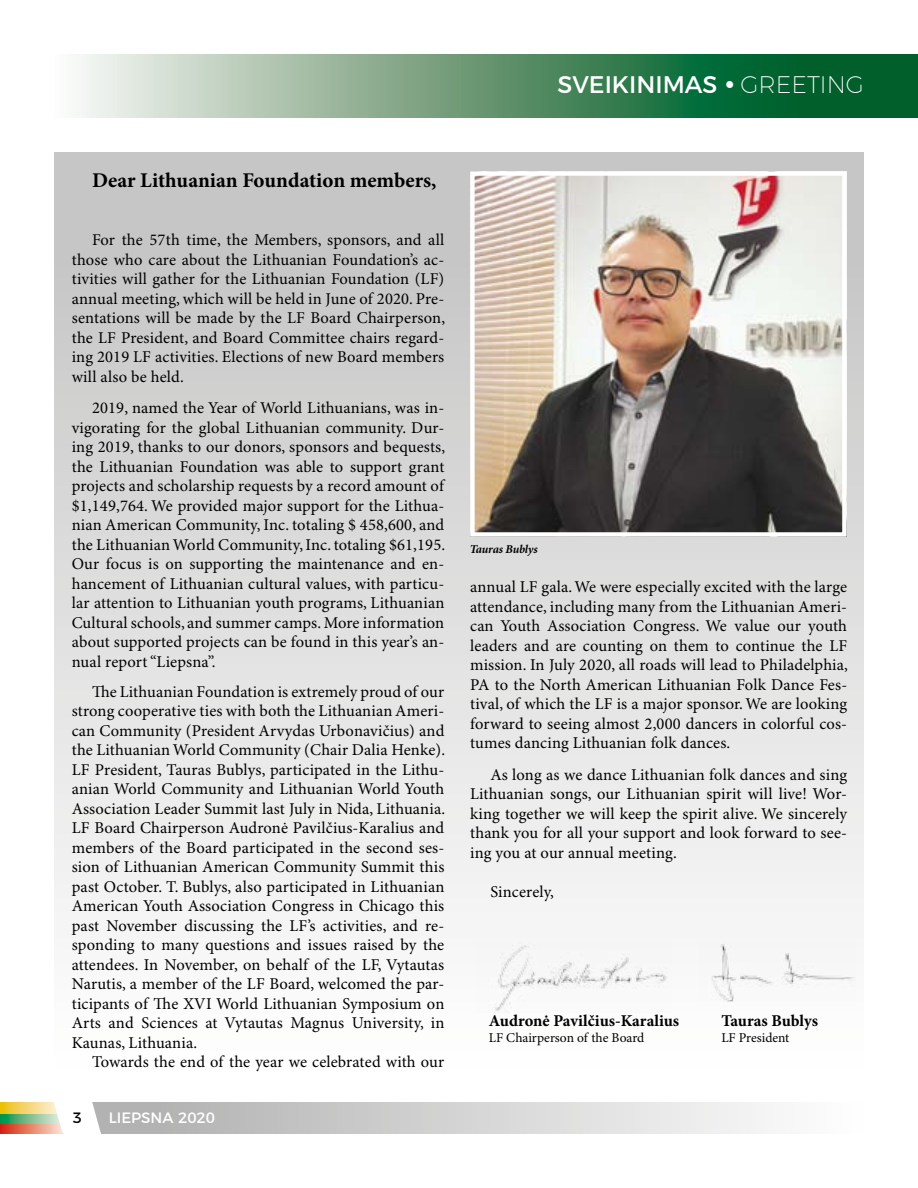
<style>
.page{position:relative;width:918px;height:1188px;background:#fff}
.page>*{position:absolute;margin:0;border:0;box-sizing:border-box;transform-origin:0 0}
.t1{font:24px "Montserrat";color:#fff}
.t2{font:700 21px "Minion Pro";color:#000}
.t3{font:16.5px/19.5px "Minion Pro";letter-spacing:.01em;color:#000;text-align:justify}
.t4{font:700 16.5px "Minion Pro";color:#000}
.t5{font:15px "Montserrat";color:#fff}
.t6{font:15px "Montserrat";color:#000}
.t7{font:13.5px "Minion Pro";color:#000}
.t8{font:italic 700 12px "Minion Pro";letter-spacing:-.02em;color:#000}
.s1{font-family:"Ideal Sans"}
.s2{font-weight:200}
</style>
<div class="page">
<svg style="left:0;top:1124px;width:53px;height:10px"></svg>
<svg style="left:0;top:1113px;width:53px;height:11px"></svg>
<svg style="left:0;top:1103px;width:53px;height:10px"></svg>
<div style="left:63px;top:1103px;width:801px;height:31px;background:linear-gradient(to right,#aaaaa9,#fff)"></div>
<svg style="left:53px;top:1102px;width:49px;height:32px"></svg>
<svg style="left:79px;top:54px;width:839px;height:64px;background:#639976"></svg>
<div style="left:54px;top:152px;width:810px;height:914px;background:linear-gradient(to bottom,#c1c1c0,#fefefe)"></div>
<img style="left:477px;top:942px;width:195px;height:70px">
<img style="left:700px;top:942px;width:156px;height:59px">
<img style="left:475px;top:176px;width:367px;height:356px">
<div style="left:470px;top:171px;width:377px;height:366px;border:4px solid #fff"></div>
<h1 class="t1" style="left:557px;top:66px;width:308px">SVEIKINIMAS <span class="s1">•</span> <span class="s2">GREETING</span></h1>
<p class="t2" style="left:92px;top:167px;width:346px">Dear Lithuanian Foundation members,</p>
<p class="t3" style="left:72px;top:231px;width:375px;text-indent:20px">For the 57th time, the Members, sponsors, and all those who care about the Lithuanian Foundation’s ac&shy;tivities will gather for the Lithuanian Foundation (LF) annual meeting, which will be held in June of 2020. Pre&shy;sentations will be made by the LF Board Chairperson, the LF President, and Board Committee chairs regard&shy;ing 2019 LF activities. Elections of new Board members will also be held.</p>
<p class="t3" style="left:72px;top:399px;width:375px;text-indent:20px">2019, named the Year of World Lithuanians, was in&shy;vigorating for the global Lithuanian community. Dur&shy;ing 2019, thanks to our donors, sponsors and bequests, the Lithuanian Foundation was able to support grant projects and scholarship requests by a record amount of $1,149,764. We provided major support for the Lithua&shy;nian American Community, Inc. totaling $ 458,600, and the Lithuanian World Community, Inc. totaling $61,195.<br>Our focus is on supporting the maintenance and en&shy;hancement of Lithuanian cultural values, with particu&shy;lar attention to Lithuanian youth programs, Lithuanian Cultural schools, and summer camps. More information about supported projects can be found in this year’s an&shy;nual report “Liepsna”.</p>
<p class="t3" style="left:72px;top:682px;width:375px;text-indent:20px">The Lithuanian Foundation is extremely proud of our strong cooperative ties with both the Lithuanian Ameri&shy;can Community (President Arvydas Urbonavičius) and the Lithuanian World Community (Chair Dalia Henke).<br>LF President, Tauras Bublys, participated in the Lithu&shy;anian World Community and Lithuanian World Youth Association Leader Summit last July in Nida, Lithuania.<br>LF Board Chairperson Audronė Pavilčius-Karalius and members of the Board participated in the second ses&shy;sion of Lithuanian American Community Summit this past October. T. Bublys, also participated in Lithuanian American Youth Association Congress in Chicago this past November discussing the LF’s activities, and re&shy;sponding to many questions and issues raised by the attendees. In November, on behalf of the LF, Vytautas Narutis, a member of the LF Board, welcomed the par&shy;ticipants of The XVI World Lithuanian Symposium on Arts and Sciences at Vytautas Magnus University, in Kaunas, Lithuania.</p>
<p class="t3" style="left:92px;top:1053px;width:354px">Towards the end of the year we celebrated with our</p>
<p class="t6" style="left:73px;top:1106px;width:11px">3</p>
<p class="t5" style="left:109px;top:1106px;width:108px">LIEPSNA 2020</p>
<p class="t8" style="left:470px;top:542px;width:69px">Tauras Bublys</p>
<p class="t3" style="left:470px;top:578px;width:379px">annual LF gala. We were especially excited with the large attendance, including many from the Lithuanian Ameri&shy;can Youth Association Congress. We value our youth leaders and are counting on them to continue the LF mission. In July 2020, all roads will lead to Philadelphia, PA to the North American Lithuanian Folk Dance Fes&shy;tival, of which the LF is a major sponsor. We are looking forward to seeing almost 2,000 dancers in colorful cos&shy;tumes dancing Lithuanian folk dances.</p>
<p class="t3" style="left:470px;top:765px;width:379px;text-indent:20px">As long as we dance Lithuanian folk dances and sing Lithuanian songs, our Lithuanian spirit will live! Wor&shy;king together we will keep the spirit alive. We sincerely thank you for all your support and look forward to see&shy;ing you at our annual meeting.</p>
<p class="t3" style="left:490px;top:882px;width:65px">Sincerely,</p>
<p class="t4" style="left:489px;top:1010px;width:192px">Audronė Pavilčius-Karalius</p>
<p class="t7" style="left:489px;top:1030px;width:157px">LF Chairperson of the Board</p>
<p class="t4" style="left:721px;top:1010px;width:98px">Tauras Bublys</p>
<p class="t7" style="left:721px;top:1030px;width:70px">LF President</p>
</div>
